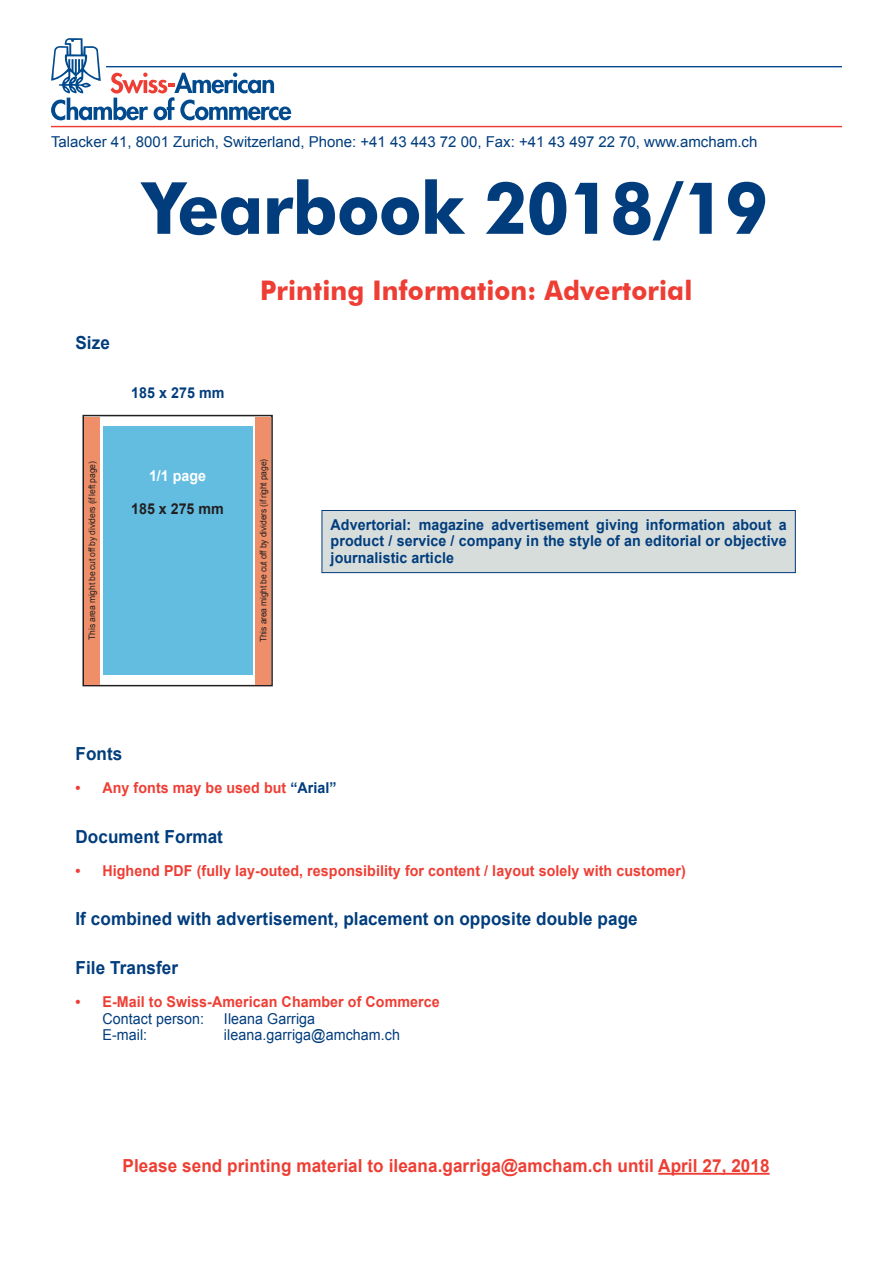
<style>
.page{position:relative;width:893px;height:1263px;background:#fff}
.page>*{position:absolute;margin:0;border:0;box-sizing:border-box;transform-origin:0 0}
.main_header{font:700 72px "Futura BT";letter-spacing:-.01em;color:#013d7d;scale:.95 1}
.main_subtitle{font:700 27px "Futura BT";letter-spacing:.005em;color:#ee3e34;scale:.95 1}
.text{font:700 18px "Arial";letter-spacing:.005em;color:#013d7d;scale:.95 1}
.text-2{font:700 18px "Arial";letter-spacing:.005em;color:#ee3e34;scale:.95 1}
.t1{font:700 15px/16.5px "Arial";letter-spacing:.005em;color:#ee3e34;scale:.95 1}
.text-3{font:700 15px/16.5px "Arial";letter-spacing:.005em;color:#013d7d;text-align:justify;scale:.95 1}
.t2{font:15px "Arial";color:#013d7d}
.t3{font:15px "Arial";color:#013d7d;scale:.95 1}
.text-4{font:700 15px/32.8px "Arial";color:#231f20;text-align:center;scale:.95 1}
.text-5{font:9px "Arial";letter-spacing:-.02em;color:#231f20;scale:.95 1}
.s1{color:#fff}
.s2{color:#013d7d}
.s3{font-weight:400;color:#013d7d}
</style>
<div class="page">
<svg style="left:51px;top:38px;width:240px;height:82px"></svg>
<hr style="left:106px;top:66px;width:736px;height:1px;background:#004a8d">
<hr style="left:51px;top:126px;width:791px;height:1px;background:#ee3e34">
<div style="left:82px;top:415px;width:191px;height:271px;border:2px solid #231f20"></div>
<div style="left:84px;top:417px;width:16px;height:267px;background:#ef8f69"></div>
<div style="left:255px;top:417px;width:16px;height:267px;background:#ef8f69"></div>
<div style="left:103px;top:426px;width:149px;height:249px;background:#62bde0"></div>
<div style="left:322px;top:510px;width:473px;height:63px;background:#d6dddb"></div>
<div style="left:322px;top:510px;width:473px;height:63px;border:1px solid #013d7d"></div>
<hr style="left:658px;top:1173px;width:112px;height:2px;background:#ee3e34">
<p class="t2" style="left:51px;top:132px;width:708px">Talacker 41, 8001 Zurich, Switzerland, Phone: +41 43 443 72 00, Fax: +41 43 497 22 70, www.amcham.ch</p>
<p class="main_header" style="left:144px;top:164px;width:659px">Yearbook 2018/19</p>
<p class="text" style="left:75px;top:331px;width:38px">Size</p>
<p class="text-3" style="left:131px;top:385px;width:100px">185 x 275 mm</p>
<p class="main_subtitle" style="left:260px;top:274px;width:456px">Printing Information: Advertorial</p>
<p class="text-5" style="left:86px;top:640px;width:189px;rotate:-90deg">This area might be cut off by dividers (if left page)</p>
<p class="text-5" style="left:258px;top:642px;width:194px;rotate:-90deg">This area might be cut off by dividers (if right page)</p>
<p class="text-4" style="left:131px;top:459px;width:99px"><span class="s1">1/1 page<br></span>185 x 275 mm</p>
<p class="text-3" style="left:331px;top:517px;width:482px">Advertorial: magazine advertisement giving information about a product / service / company in the style of an editorial or objective journalistic article</p>
<p class="text" style="left:75px;top:742px;width:51px">Fonts</p>
<p class="t1" style="left:75px;top:780px;width:277px">• Any fonts may be used but <span class="s2">“Arial”</span></p>
<p class="text" style="left:75px;top:824px;width:157px">Document Format</p>
<p class="t1" style="left:75px;top:862px;width:644px">• Highend PDF (fully lay-outed, responsibility for content / layout solely with customer)</p>
<p class="text" style="left:75px;top:907px;width:593px">If combined with advertisement, placement on opposite double page</p>
<p class="text" style="left:75px;top:956px;width:110px">File Transfer</p>
<p class="t1" style="left:102px;top:994px;width:356px;text-indent:-27px">• E-Mail to Swiss-American Chamber of Commerce<br><span class="s3">Contact person:</span></p>
<p class="t3" style="left:224px;top:1009px;width:98px">Ileana Garriga</p>
<p class="t3" style="left:102px;top:1025px;width:49px">E-mail:</p>
<p class="t3" style="left:224px;top:1025px;width:187px">ileana.garriga@amcham.ch</p>
<p class="text-2" style="left:123px;top:1153px;width:683px">Please send printing material to ileana.garriga@amcham.ch until April 27, 2018</p>
</div>
